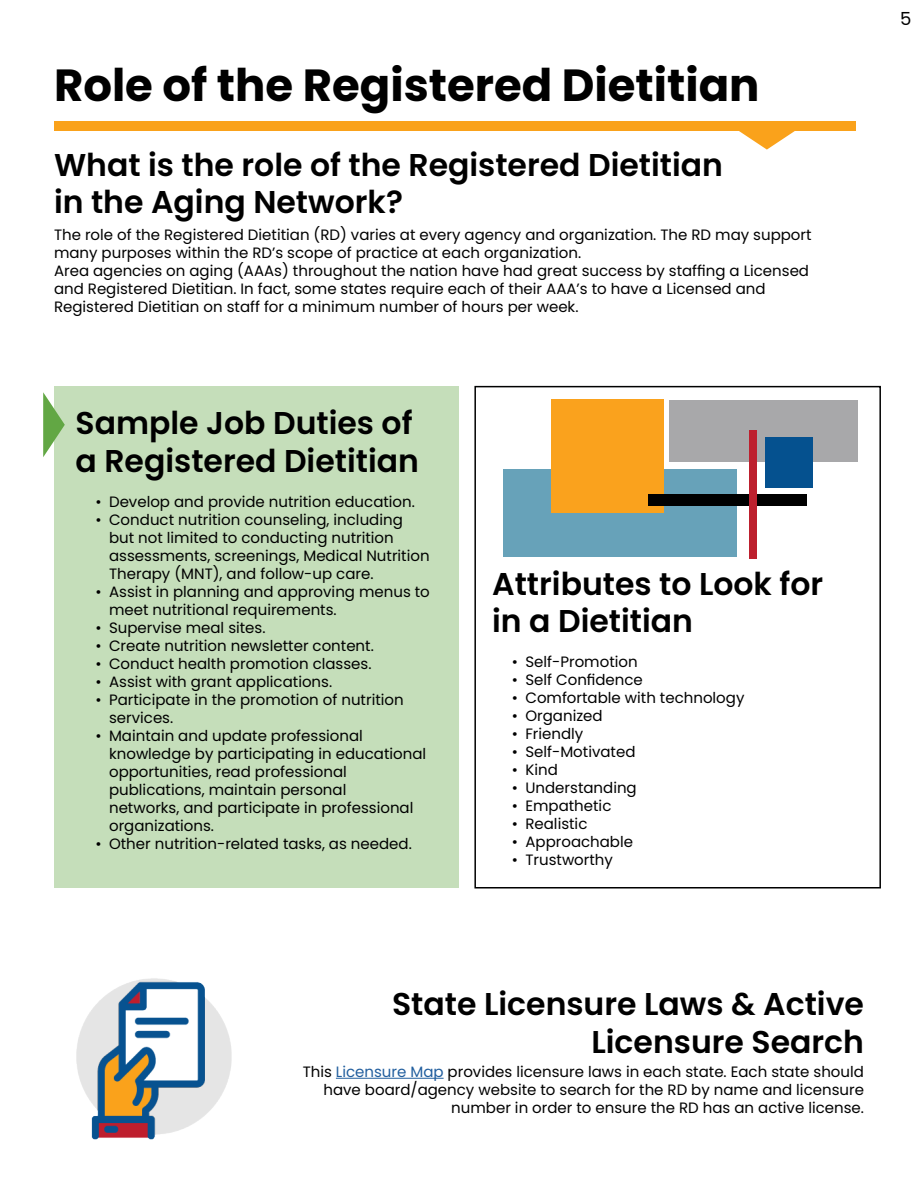
<style>
.page{position:relative;width:918px;height:1188px;background:#fff}
.page>*{position:absolute;margin:0;border:0;box-sizing:border-box;transform-origin:0 0}
.H2{font:700 45px "Poppins";color:#000}
.SubHeader{font:600 31.5px/37.8px "Poppins";color:#000}
.t1{font:18px "Poppins";color:#000}
.Paragraph_Style_6{font:15px/18px "Poppins";color:#000}
.Paragraph_Style_2{font:15px/18px "Poppins";color:#000}
.s1{color:#215e9e}
</style>
<div class="page">
<div style="left:54px;top:122px;width:801px;height:9px;background:#faa21b"></div>
<svg style="left:739px;top:131px;width:56px;height:19px"></svg>
<div style="left:54px;top:387px;width:405px;height:501px;background:#c5deba"></div>
<hr style="left:336px;top:1078px;width:108px;height:1px;background:#215e9e">
<div style="left:670px;top:400px;width:188px;height:61px;background:#a8a8aa"></div>
<div style="left:503px;top:469px;width:234px;height:87px;background:#67a2b9"></div>
<div style="left:551px;top:400px;width:113px;height:113px;background:#faa21d"></div>
<div style="left:648px;top:494px;width:158px;height:12px;background:#000"></div>
<div style="left:750px;top:430px;width:7px;height:129px;background:#bd202e"></div>
<div style="left:765px;top:437px;width:48px;height:50px;background:#05518f"></div>
<svg style="left:43px;top:392px;width:22px;height:65px"></svg>
<div style="left:474px;top:386px;width:407px;height:503px;border:2px solid #000101"></div>
<img style="left:76px;top:978px;width:156px;height:162px">
<p class="H2" style="left:54px;top:59px;width:707px">Role of the Registered Dietitian</p>
<h1 class="SubHeader" style="left:54px;top:146px;width:670px">What is the role of the Registered Dietitian in the Aging Network?</h1>
<p class="Paragraph_Style_2" style="left:54px;top:226px;width:759px">The role of the Registered Dietitian (RD) varies at every agency and organization. The RD may support many purposes within the RD’s scope of practice at each organization.</p>
<p class="Paragraph_Style_2" style="left:54px;top:262px;width:757px">Area agencies on aging (AAAs) throughout the nation have had great success by staffing a Licensed and Registered Dietitian. In fact, some states require each of their AAA’s to have a Licensed and<br>Registered Dietitian on staff for a minimum number of hours per week.</p>
<h1 class="SubHeader" style="left:76px;top:404px;width:345px">Sample Job Duties of a Registered Dietitian</h1>
<p class="Paragraph_Style_6" style="left:96px;top:493px;width:321px">• Develop and provide nutrition education.</p>
<p class="Paragraph_Style_6" style="left:109px;top:511px;width:322px;text-indent:-14px">• Conduct nutrition counseling, including but not limited to conducting nutrition assessments, screenings, Medical Nutrition Therapy (MNT), and follow-up care.</p>
<p class="Paragraph_Style_6" style="left:109px;top:583px;width:322px;text-indent:-14px">• Assist in planning and approving menus to meet nutritional requirements.</p>
<p class="Paragraph_Style_6" style="left:96px;top:619px;width:172px">• Supervise meal sites.</p>
<p class="Paragraph_Style_6" style="left:96px;top:637px;width:280px">• Create nutrition newsletter content.</p>
<p class="Paragraph_Style_6" style="left:96px;top:655px;width:277px">• Conduct health promotion classes.</p>
<p class="Paragraph_Style_6" style="left:96px;top:673px;width:238px">• Assist with grant applications.</p>
<p class="Paragraph_Style_6" style="left:109px;top:691px;width:296px;text-indent:-14px">• Participate in the promotion of nutrition services.</p>
<p class="Paragraph_Style_6" style="left:109px;top:727px;width:319px;text-indent:-14px">• Maintain and update professional knowledge by participating in educational opportunities, read professional publications, maintain personal<br>networks, and participate in professional organizations.</p>
<p class="Paragraph_Style_6" style="left:96px;top:835px;width:318px">• Other nutrition-related tasks, as needed.</p>
<h1 class="SubHeader" style="left:492px;top:565px;width:333px">Attributes to Look for in a Dietitian</h1>
<p class="Paragraph_Style_6" style="left:512px;top:653px;width:127px">• Self-Promotion</p>
<p class="Paragraph_Style_6" style="left:512px;top:671px;width:133px">• Self Confidence</p>
<p class="Paragraph_Style_6" style="left:512px;top:689px;width:234px">• Comfortable with technology</p>
<p class="Paragraph_Style_6" style="left:512px;top:707px;width:92px">• Organized</p>
<p class="Paragraph_Style_6" style="left:512px;top:725px;width:73px">• Friendly</p>
<p class="Paragraph_Style_6" style="left:512px;top:743px;width:125px">• Self-Motivated</p>
<p class="Paragraph_Style_6" style="left:512px;top:761px;width:47px">• Kind</p>
<p class="Paragraph_Style_6" style="left:512px;top:779px;width:126px">• Understanding</p>
<p class="Paragraph_Style_6" style="left:512px;top:797px;width:101px">• Empathetic</p>
<p class="Paragraph_Style_6" style="left:512px;top:815px;width:77px">• Realistic</p>
<p class="Paragraph_Style_6" style="left:512px;top:833px;width:123px">• Approachable</p>
<p class="Paragraph_Style_6" style="left:512px;top:851px;width:103px">• Trustworthy</p>
<p class="t1" style="left:900px;top:9px;width:13px">5</p>
<h1 class="SubHeader" style="left:392px;top:985px;width:473px;text-align:right">State Licensure Laws &amp; Active<br>Licensure Search</h1>
<p class="Paragraph_Style_2" style="left:303px;top:1063px;width:563px;text-align:right">This <span class="s1">Licensure Map</span> provides licensure laws in each state. Each state should have board/agency website to search for the RD by name and licensure number in order to ensure the RD has an active license.</p>
</div>
